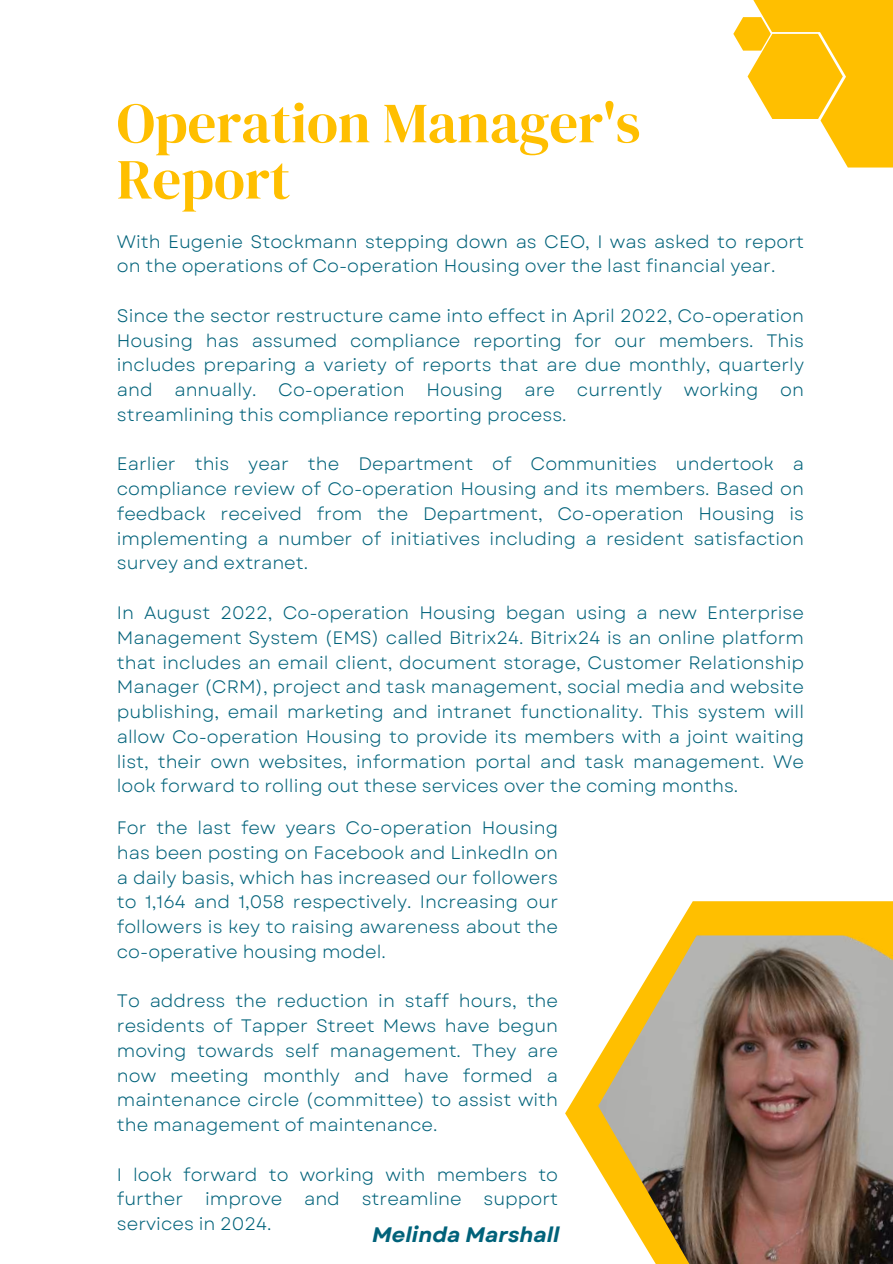
<style>
.page{position:relative;width:893px;height:1264px;background:#fff}
.page>*{position:absolute;margin:0;border:0;box-sizing:border-box;transform-origin:0 0}
.t1{font:56.7px/56.2px "DM Serif Display";color:#ffbf00}
.t2{font:italic 700 21px "Garet";color:#00627a}
.t3{font:18px/24.8px "Garet";color:#00627a;text-align:justify}
</style>
<div class="page">
<svg style="left:565px;top:901px;width:327px;height:267px"></svg>
<img style="left:598px;top:935px;width:294px;height:328px">
<div style="left:801px;top:0;width:91px;height:113px;background:#ffbf00"></div>
<svg style="left:733px;top:17px;width:159px;height:150px"></svg>
<div style="left:744px;top:0;width:114px;height:32px;background:#ffbf00"></div>
<h1 class="t1" style="left:117px;top:94px;width:525px">Operation Manager's<br>Report</h1>
<p class="t3" style="left:117px;top:229px;width:688px">With Eugenie Stockmann stepping down as CEO, I was asked to report on the operations of Co-operation Housing over the last financial year.</p>
<p class="t3" style="left:117px;top:303px;width:688px">Since the sector restructure came into effect in April 2022, Co-operation Housing has assumed compliance reporting for our members. This includes preparing a variety of reports that are due monthly, quarterly and annually. Co-operation Housing are currently working on streamlining this compliance reporting process.</p>
<p class="t3" style="left:117px;top:452px;width:688px">Earlier this year the Department of Communities undertook a compliance review of Co-operation Housing and its members. Based on feedback received from the Department, Co-operation Housing is implementing a number of initiatives including a resident satisfaction survey and extranet.</p>
<p class="t3" style="left:117px;top:600px;width:688px">In August 2022, Co-operation Housing began using a new Enterprise Management System (EMS) called Bitrix24. Bitrix24 is an online platform that includes an email client, document storage, Customer Relationship Manager (CRM), project and task management, social media and website publishing, email marketing and intranet functionality. This system will allow Co-operation Housing to provide its members with a joint waiting list, their own websites, information portal and task management. We look forward to rolling out these services over the coming months.</p>
<p class="t3" style="left:117px;top:815px;width:443px">For the last few years Co-operation Housing has been posting on Facebook and LinkedIn on a daily basis, which has increased our followers to 1,164 and 1,058 respectively. Increasing our followers is key to raising awareness about the co-operative housing model.</p>
<p class="t3" style="left:117px;top:988px;width:443px">To address the reduction in staff hours, the residents of Tapper Street Mews have begun moving towards self management. They are now meeting monthly and have formed a maintenance circle (committee) to assist with the management of maintenance.</p>
<p class="t3" style="left:117px;top:1162px;width:443px">I look forward to working with members to further improve and streamline support services in 2024.</p>
<p class="t2" style="left:372px;top:1219px;width:189px">Melinda Marshall</p>
</div>
